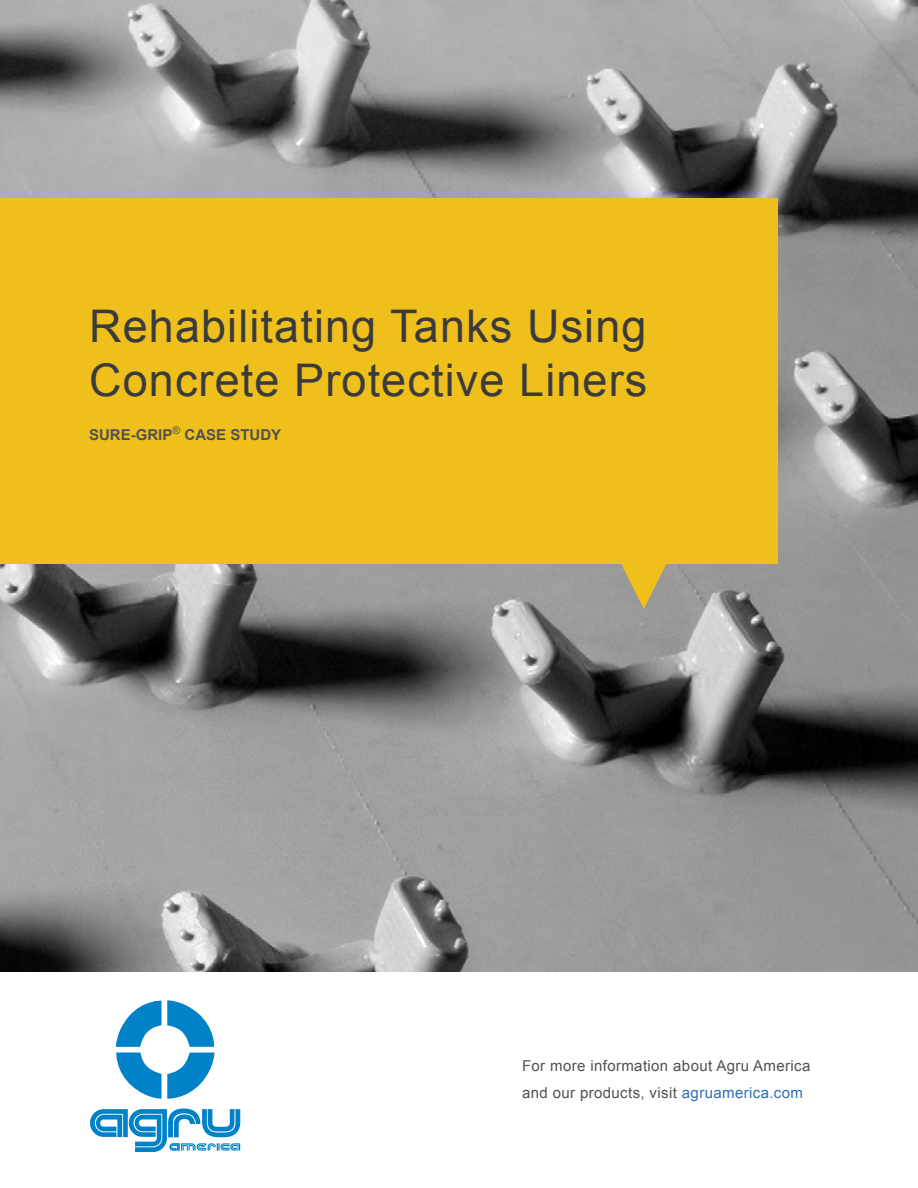
<style>
.page{position:relative;width:918px;height:1188px;background:#fff}
.page>*{position:absolute;margin:0;border:0;box-sizing:border-box;transform-origin:0 0}
.t1{font:45px/54px "Arial";letter-spacing:.025em;color:#3b3b3c}
.t2{font:15px/27px "Arial";letter-spacing:.025em;color:#515153}
.t3{font:700 15px "Arial";color:#515153}
.s1{color:#2e6eb7}
</style>
<div class="page">
<img style="left:0;top:0;width:918px;height:972px">
<div style="left:0;top:198px;width:778px;height:365px;background:#efc01b"></div>
<svg style="left:610px;top:563px;width:67px;height:46px"></svg>
<svg style="left:90px;top:1108px;width:150px;height:44px"></svg>
<svg style="left:116px;top:1000px;width:99px;height:47px"></svg>
<svg style="left:116px;top:1053px;width:99px;height:46px"></svg>
<h1 class="t1" style="left:89px;top:300px;width:560px">Rehabilitating Tanks Using<br>Concrete Protective Liners</h1>
<p class="t3" style="left:89px;top:425px;width:194px">SURE-GRIP<sup>®</sup> CASE STUDY</p>
<p class="t2" style="left:522px;top:1052px;width:290px">For more information about Agru America and our products, visit <span class="s1">agruamerica.com</span></p>
</div>
